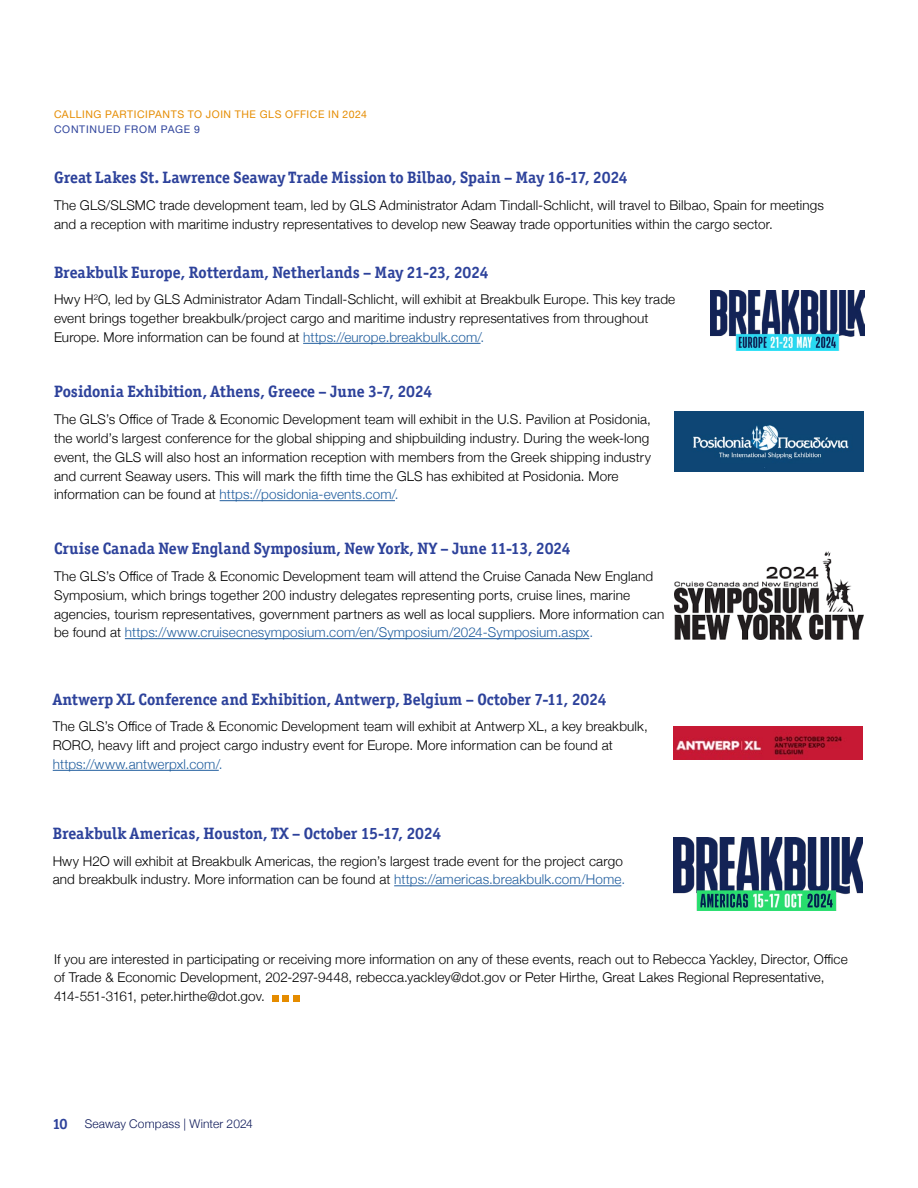
<style>
.page{position:relative;width:918px;height:1188px;background:#fff}
.page>*{position:absolute;margin:0;border:0;box-sizing:border-box;transform-origin:0 0}
.t1{font:700 16.5px "Officina Serif ITC Pro";color:#2d429b}
.t2{font:300 13.5px/18.8px "Helvetica Neue";letter-spacing:.01em;color:#000}
.t3{font:300 12px "Helvetica Neue";letter-spacing:.015em;color:#0d1959}
.t4{font:10.5px/15px "Helvetica Neue";letter-spacing:.055em;color:#e58c00}
.s1{color:#2d429b}
.s2{color:#215e9e}
.s3{font-family:"Officina Serif ITC Pro";font-weight:700;font-size:15px;color:#2d429b}
</style>
<div class="page">
<hr style="left:220px;top:500px;width:175px;height:1px;background:#215e9e">
<hr style="left:125px;top:638px;width:464px;height:1px;background:#215e9e">
<hr style="left:53px;top:770px;width:166px;height:1px;background:#215e9e">
<hr style="left:394px;top:885px;width:227px;height:1px;background:#215e9e">
<hr style="left:303px;top:343px;width:178px;height:1px;background:#215e9e">
<svg style="left:273px;top:995px;width:26px;height:6px"></svg>
<img style="left:674px;top:411px;width:190px;height:60px">
<img style="left:674px;top:551px;width:190px;height:89px">
<img style="left:673px;top:726px;width:190px;height:34px">
<img style="left:673px;top:837px;width:190px;height:74px">
<img style="left:711px;top:290px;width:153px;height:60px">
<p class="t4" style="left:54px;top:107px;width:315px">CALLING PARTICIPANTS TO JOIN THE GLS OFFICE IN 2024<br><span class="s1">CONTINUED FROM PAGE 9</span></p>
<p class="t1" style="left:54px;top:168px;width:575px">Great Lakes St. Lawrence Seaway Trade Mission to Bilbao, Spain – May 16-17, 2024</p>
<p class="t2" style="left:54px;top:195px;width:771px">The GLS/SLSMC trade development team, led by GLS Administrator Adam Tindall-Schlicht, will travel to Bilbao, Spain for meetings and a reception with maritime industry representatives to develop new Seaway trade opportunities within the cargo sector.</p>
<p class="t1" style="left:54px;top:262px;width:436px">Breakbulk Europe, Rotterdam, Netherlands – May 21-23, 2024</p>
<p class="t2" style="left:54px;top:289px;width:623px">Hwy H<sup>2</sup>O, led by GLS Administrator Adam Tindall-Schlicht, will exhibit at Breakbulk Europe. This key trade event brings together breakbulk/project cargo and maritime industry representatives from throughout<br>Europe. More information can be found at <span class="s2">https://europe.breakbulk.com/.</span></p>
<p class="t1" style="left:54px;top:382px;width:380px">Posidonia Exhibition, Athens, Greece – June 3-7, 2024</p>
<p class="t2" style="left:54px;top:409px;width:598px">The GLS’s Office of Trade &amp; Economic Development team will exhibit in the U.S. Pavilion at Posidonia, the world’s largest conference for the global shipping and shipbuilding industry. During the week-long event, the GLS will also host an information reception with members from the Greek shipping industry and current Seaway users. This will mark the fifth time the GLS has exhibited at Posidonia. More information can be found at <span class="s2">https://posidonia-events.com/.</span></p>
<p class="t1" style="left:54px;top:538px;width:518px">Cruise Canada New England Symposium, New York, NY – June 11-13, 2024</p>
<p class="t2" style="left:54px;top:566px;width:612px">The GLS’s Office of Trade &amp; Economic Development team will attend the Cruise Canada New England Symposium, which brings together 200 industry delegates representing ports, cruise lines, marine agencies, tourism representatives, government partners as well as local suppliers. More information can be found at <span class="s2">https://www.cruisecnesymposium.com/en/Symposium/2024-Symposium.aspx.</span></p>
<p class="t1" style="left:53px;top:689px;width:555px">Antwerp XL Conference and Exhibition, Antwerp, Belgium – October 7-11, 2024</p>
<p class="t2" style="left:53px;top:716px;width:597px">The GLS’s Office of Trade &amp; Economic Development team will exhibit at Antwerp XL, a key breakbulk,<br>RORO, heavy lift and project cargo industry event for Europe. More information can be found at <span class="s2">https://www.antwerpxl.com/.</span></p>
<p class="t1" style="left:53px;top:823px;width:390px">Breakbulk Americas, Houston, TX – October 15-17, 2024</p>
<p class="t2" style="left:53px;top:851px;width:574px">Hwy H2O will exhibit at Breakbulk Americas, the region’s largest trade event for the project cargo and breakbulk industry. More information can be found at <span class="s2">https://americas.breakbulk.com/Home.</span></p>
<p class="t2" style="left:54px;top:948px;width:795px">If you are interested in participating or receiving more information on any of these events, reach out to Rebecca Yackley, Director, Office of Trade &amp; Economic Development, 202-297-9448, rebecca.yackley@dot.gov or Peter Hirthe, Great Lakes Regional Representative,<br>414-551-3161, peter.hirthe@dot.gov.</p>
<p class="t3" style="left:52px;top:1114px;width:202px"><span class="s3">10</span> Seaway Compass | Winter 2024</p>
</div>
